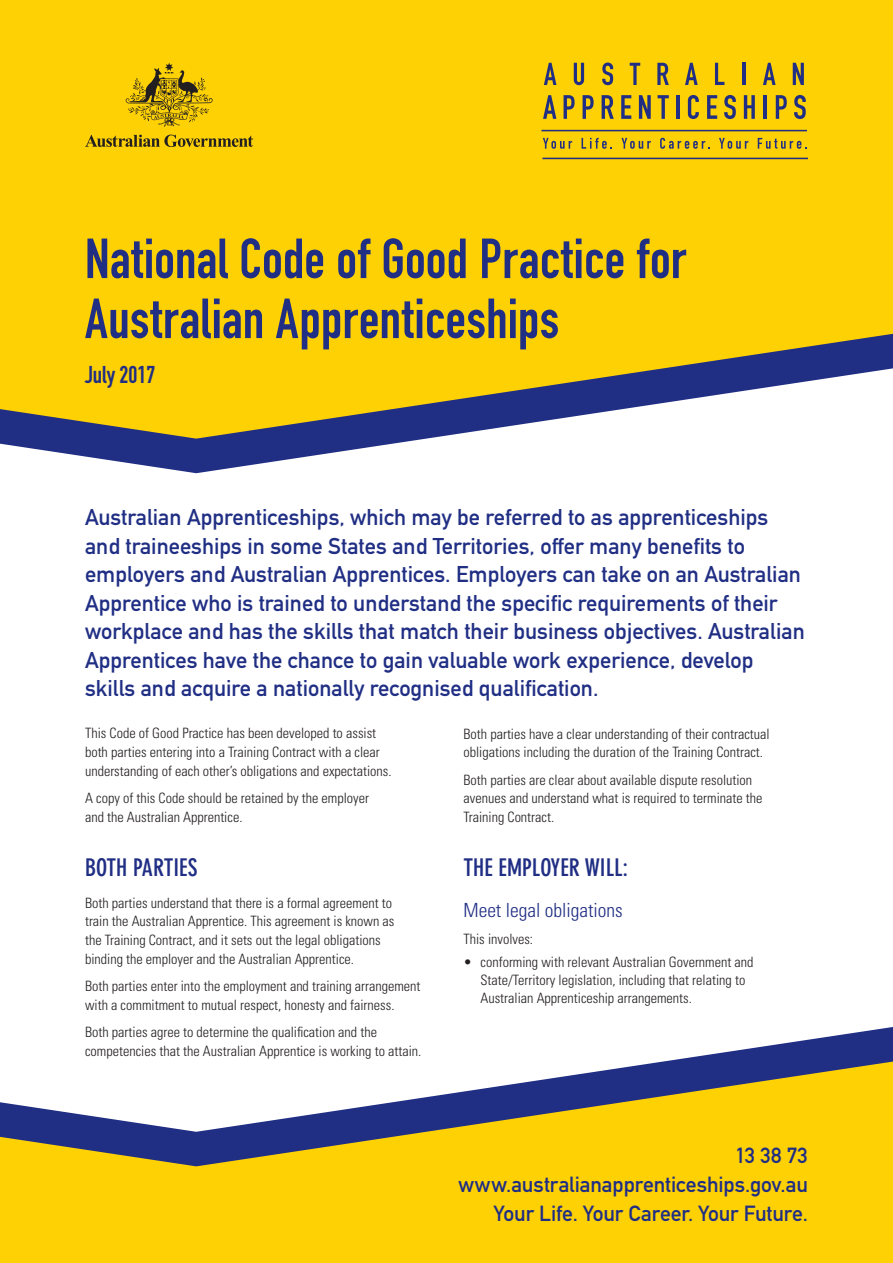
<style>
.page{position:relative;width:893px;height:1263px;background:#fff}
.page>*{position:absolute;margin:0;border:0;box-sizing:border-box;transform-origin:0 0}
.t1{font:55.5px/60px "DIN Engschrift LT";letter-spacing:.005em;color:#202e84}
.t2{font:700 condensed 24px "DIN Neuzeit Grotesk LT";color:#202e84}
.t3{font:24px "DIN Engschrift LT";color:#202e84}
.t4{font:22.5px/28.5px "DIN Mittelschrift LT";color:#202e84}
.t5{font:21.6px/29px "DIN Mittelschrift LT";letter-spacing:-.005em;color:#202e84;text-align:right}
.t6{font:300 condensed 19.5px "Univers LT";color:#202e84}
.t7{font:300 condensed 14.25px/18.8px "Univers LT";color:#231f20}
</style>
<div class="page">
<div style="left:0;top:1166px;width:893px;height:97px;background:#fed105"></div>
<div style="left:0;top:0;width:893px;height:331px;background:#fed105"></div>
<svg style="left:0;top:1027px;width:893px;height:139px"></svg>
<svg style="left:0;top:331px;width:893px;height:142px"></svg>
<svg style="left:85px;top:135px;width:168px;height:12px;background:#ae900e"></svg>
<svg style="left:126px;top:63px;width:87px;height:64px;background:#cba70b"></svg>
<svg style="left:543px;top:95px;width:13px;height:24px"></svg>
<svg style="left:564px;top:95px;width:11px;height:24px"></svg>
<svg style="left:583px;top:95px;width:11px;height:24px"></svg>
<svg style="left:602px;top:95px;width:12px;height:24px"></svg>
<svg style="left:621px;top:95px;width:10px;height:24px"></svg>
<svg style="left:639px;top:95px;width:12px;height:24px"></svg>
<svg style="left:658px;top:95px;width:11px;height:24px"></svg>
<hr style="left:676px;top:95px;width:3px;height:24px;background:#202e84">
<svg style="left:688px;top:95px;width:11px;height:24px"></svg>
<svg style="left:707px;top:95px;width:10px;height:24px"></svg>
<svg style="left:724px;top:95px;width:12px;height:24px"></svg>
<svg style="left:744px;top:95px;width:11px;height:24px"></svg>
<hr style="left:764px;top:95px;width:3px;height:24px;background:#202e84">
<svg style="left:776px;top:95px;width:11px;height:24px"></svg>
<svg style="left:794px;top:95px;width:12px;height:24px"></svg>
<svg style="left:544px;top:63px;width:12px;height:22px"></svg>
<svg style="left:574px;top:63px;width:10px;height:22px"></svg>
<svg style="left:602px;top:63px;width:11px;height:22px"></svg>
<svg style="left:630px;top:63px;width:10px;height:22px"></svg>
<svg style="left:657px;top:63px;width:12px;height:22px"></svg>
<svg style="left:685px;top:63px;width:13px;height:22px"></svg>
<svg style="left:715px;top:63px;width:9px;height:22px"></svg>
<hr style="left:742px;top:63px;width:3px;height:22px;background:#202e84">
<svg style="left:763px;top:63px;width:13px;height:22px"></svg>
<svg style="left:793px;top:63px;width:11px;height:22px"></svg>
<svg style="left:541px;top:130px;width:266px;height:1px"></svg>
<svg style="left:543px;top:138px;width:29px;height:11px"></svg>
<svg style="left:581px;top:138px;width:31px;height:11px"></svg>
<svg style="left:719px;top:138px;width:29px;height:11px"></svg>
<svg style="left:758px;top:138px;width:49px;height:11px"></svg>
<svg style="left:621px;top:138px;width:30px;height:11px"></svg>
<svg style="left:660px;top:138px;width:50px;height:11px"></svg>
<svg style="left:542px;top:158px;width:266px;height:1px"></svg>
<h1 class="t1" style="left:85px;top:229px;width:603px">National Code of Good Practice for<br>Australian Apprenticeships</h1>
<h2 class="t3" style="left:85px;top:360px;width:72px">July 2017</h2>
<p class="t4" style="left:85px;top:503px;width:721px">Australian Apprenticeships, which may be referred to as apprenticeships and traineeships in some States and Territories, offer many benefits to employers and Australian Apprentices. Employers can take on an Australian Apprentice who is trained to understand the specific requirements of their workplace and has the skills that match their business objectives. Australian Apprentices have the chance to gain valuable work experience, develop skills and acquire a nationally recognised qualification.</p>
<p class="t7" style="left:85px;top:724px;width:308px">This Code of Good Practice has been developed to assist both parties entering into a Training Contract with a clear understanding of each other’s obligations and expectations.</p>
<p class="t7" style="left:85px;top:789px;width:286px">A copy of this Code should be retained by the employer and the Australian Apprentice.</p>
<h2 class="t2" style="left:85px;top:853px;width:114px">BOTH PARTIES</h2>
<p class="t7" style="left:85px;top:893px;width:311px">Both parties understand that there is a formal agreement to train the Australian Apprentice. This agreement is known as the Training Contract, and it sets out the legal obligations binding the employer and the Australian Apprentice.</p>
<p class="t7" style="left:85px;top:977px;width:337px">Both parties enter into the employment and training arrangement with a commitment to mutual respect, honesty and fairness.</p>
<p class="t7" style="left:85px;top:1023px;width:338px">Both parties agree to determine the qualification and the competencies that the Australian Apprentice is working to attain.</p>
<p class="t7" style="left:463px;top:724px;width:308px">Both parties have a clear understanding of their contractual obligations including the duration of the Training Contract.</p>
<p class="t7" style="left:463px;top:770px;width:301px">Both parties are clear about available dispute resolution avenues and understand what is required to terminate the<br>Training Contract.</p>
<h2 class="t2" style="left:463px;top:853px;width:166px">THE EMPLOYER WILL:</h2>
<h3 class="t6" style="left:463px;top:898px;width:161px">Meet legal obligations</h3>
<p class="t7" style="left:463px;top:930px;width:71px">This involves:</p>
<p class="t7" style="left:480px;top:952px;width:275px;line-height:18px;text-indent:-17px">• conforming with relevant Australian Government and<br>State/Territory legislation, including that relating to<br>Australian Apprenticeship arrangements.</p>
<h3 class="t5" style="left:458px;top:1141px;width:351px">13 38 73 www.australianapprenticeships.gov.au<br>Your Life. Your Career. Your Future.</h3>
</div>
